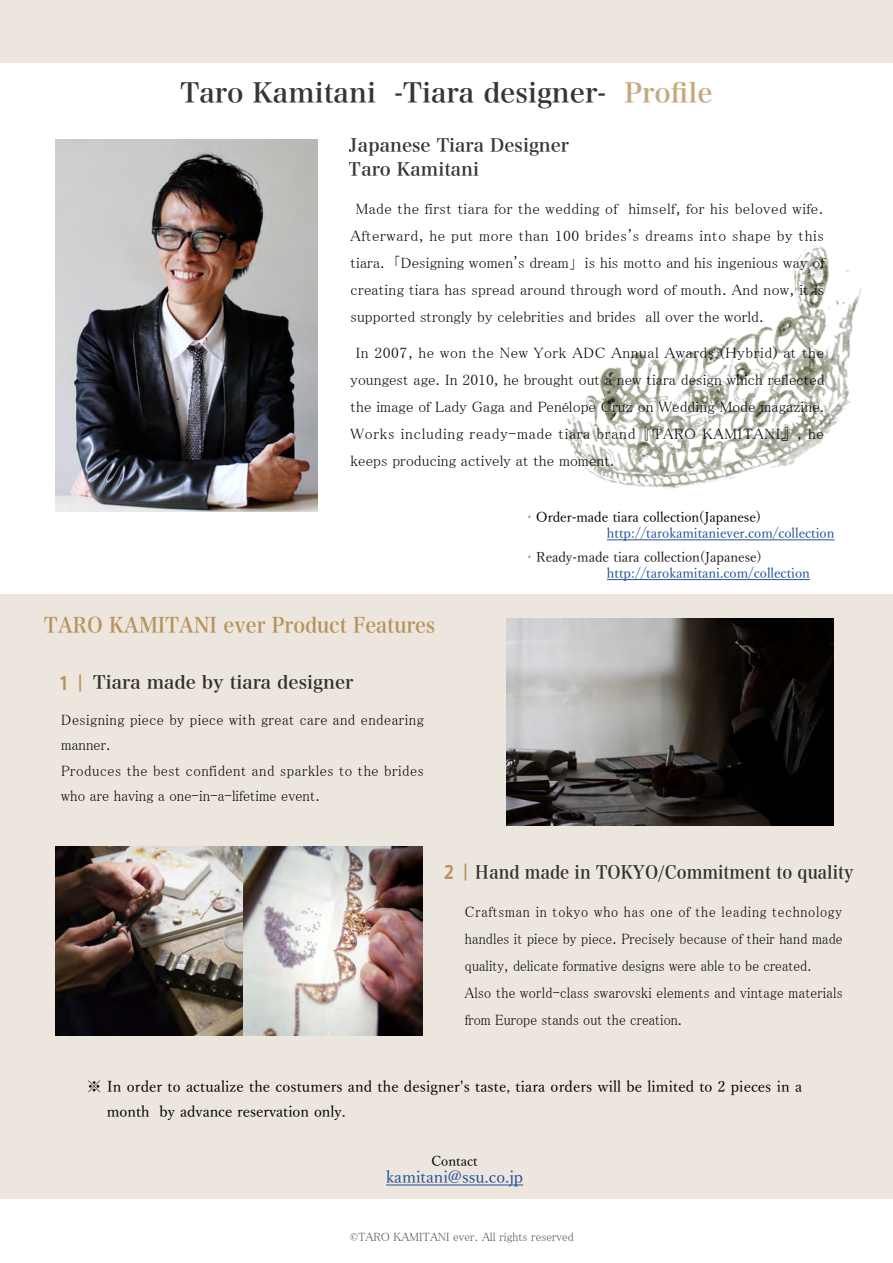
<style>
.page{position:relative;width:893px;height:1263px;background:#fff}
.page>*{position:absolute;margin:0;border:0;box-sizing:border-box;transform-origin:0 0}
.t1{font:27px "Hira Min Pro N W6";color:#030303}
.t2{font:21px "Hira Min Pro N W6";color:#b8935b;scale:.92 1}
.t3{font:18px/24px "Hira Min Pro N W6";color:#030303}
.t4{font:18px "Hira Min Pro N W6";color:#030303;scale:.9 1}
.t5{font:500 16.5px "Yu Min";color:#245299}
.t6{font:15px/27px "MS P Mincho";letter-spacing:.005em;color:#030303;text-align:justify;scale:1.05 1}
.t7{font:15px/27px "MS P Mincho";letter-spacing:.005em;color:#030303;scale:.95 1}
.t8{font:15px/25.5px "MS P Mincho";letter-spacing:.025em;color:#030303}
.t9{font:500 15px/25.5px "Yu Min";letter-spacing:.01em;color:#030303}
.t10{font:500 13.5px/16px "Yu Min";color:#245299}
.t11{font:500 13.5px/16px "Yu Min";color:#231f20}
.t12{font:500 13.5px "Yu Min";color:#030303}
.t13{font:12px "MS P Mincho";color:#030303}
.s1{color:#b8935b}
.s2{font-family:"Axis Std";font-weight:700;color:#b8935b}
.s3{color:#b39059}
.s4{color:#030303}
.s5{color:#245299}
</style>
<div class="page">
<img style="left:159px;top:139px;width:702px;height:442px">
<div style="left:0;top:594px;width:893px;height:669px;background:#ece6df"></div>
<img style="left:507px;top:619px;width:326px;height:207px">
<img style="left:56px;top:847px;width:366px;height:189px">
<img style="left:56px;top:140px;width:261px;height:371px">
<div style="left:0;top:0;width:893px;height:63px;background:#ece6df"></div>
<div style="left:0;top:1199px;width:893px;height:64px;background:#fff"></div>
<hr style="left:386px;top:1184px;width:137px;height:1px;background:#245299">
<hr style="left:607px;top:539px;width:227px;height:1px;background:#245299">
<hr style="left:607px;top:579px;width:203px;height:1px;background:#245299">
<h1 class="t1" style="left:180px;top:69px;width:533px">Taro Kamitani -Tiara designer- <span class="s1">Profile</span></h1>
<p class="t3" style="left:349px;top:132px;width:222px">Japanese Tiara Designer<br>Taro Kamitani</p>
<p class="t6" style="left:351px;top:195px;width:453px;text-indent:5px">Made the first tiara for the wedding of himself, for his beloved wife.<br>Afterward, he put more than 100 brides's dreams into shape by this tiara. 「Designing women's dream」 is his motto and his ingenious way of creating tiara has spread around through word of mouth. And now, it is supported strongly by celebrities and brides all over the world.</p>
<p class="t6" style="left:351px;top:339px;width:453px;text-indent:5px">In 2007, he won the New York ADC Annual Awards (Hybrid) at the youngest age. In 2010, he brought out a new tiara design which reflected the image of Lady Gaga and Penélope Cruz on Wedding Mode magazine.<br>Works including ready-made tiara brand 『TARO KAMITANI』 , he keeps producing actively at the moment.</p>
<h2 class="t2" style="left:44px;top:606px;width:426px">TARO KAMITANI ever Product Features</h2>
<p class="t3" style="left:59px;top:669px;width:296px"><span class="s2">1｜</span> Tiara made by tiara designer</p>
<p class="t8" style="left:61px;top:707px;width:364px">Designing piece by piece with great care and endearing manner.<br>Produces the best confident and sparkles to the brides who are having a one-in-a-lifetime event.</p>
<p class="t10" style="left:607px;top:508px;width:229px;text-indent:-84px"><span class="s3">・</span><span class="s4">Order-made tiara collection(Japanese) </span>http://tarokamitaniever.com/collection</p>
<p class="t11" style="left:607px;top:548px;width:204px;text-indent:-84px"><span class="s3">・</span>Ready-made tiara collection(Japanese) <span class="s5">http://tarokamitani.com/collection</span></p>
<p class="t4" style="left:441px;top:857px;width:460px"><span class="s2">２｜</span>Hand made in TOKYO/Commitment to quality</p>
<p class="t7" style="left:465px;top:898px;width:399px">Craftsman in tokyo who has one of the leading technology handles it piece by piece. Precisely because of their hand made quality, delicate formative designs were able to be created.<br>Also the world-class swarovski elements and vintage materials from Europe stands out the creation.</p>
<p class="t9" style="left:87px;top:1072px;width:737px">※ In order to actualize the costumers and the designer's taste, tiara orders will be limited to 2 pieces in a 　　 month by advance reservation only.</p>
<p class="t12" style="left:432px;top:1148px;width:48px">Contact</p>
<p class="t5" style="left:386px;top:1162px;width:139px">kamitani@ssu.co.jp</p>
<p class="t13" style="left:350px;top:1231px;width:225px">©TARO KAMITANI ever. All rights reserved</p>
</div>
